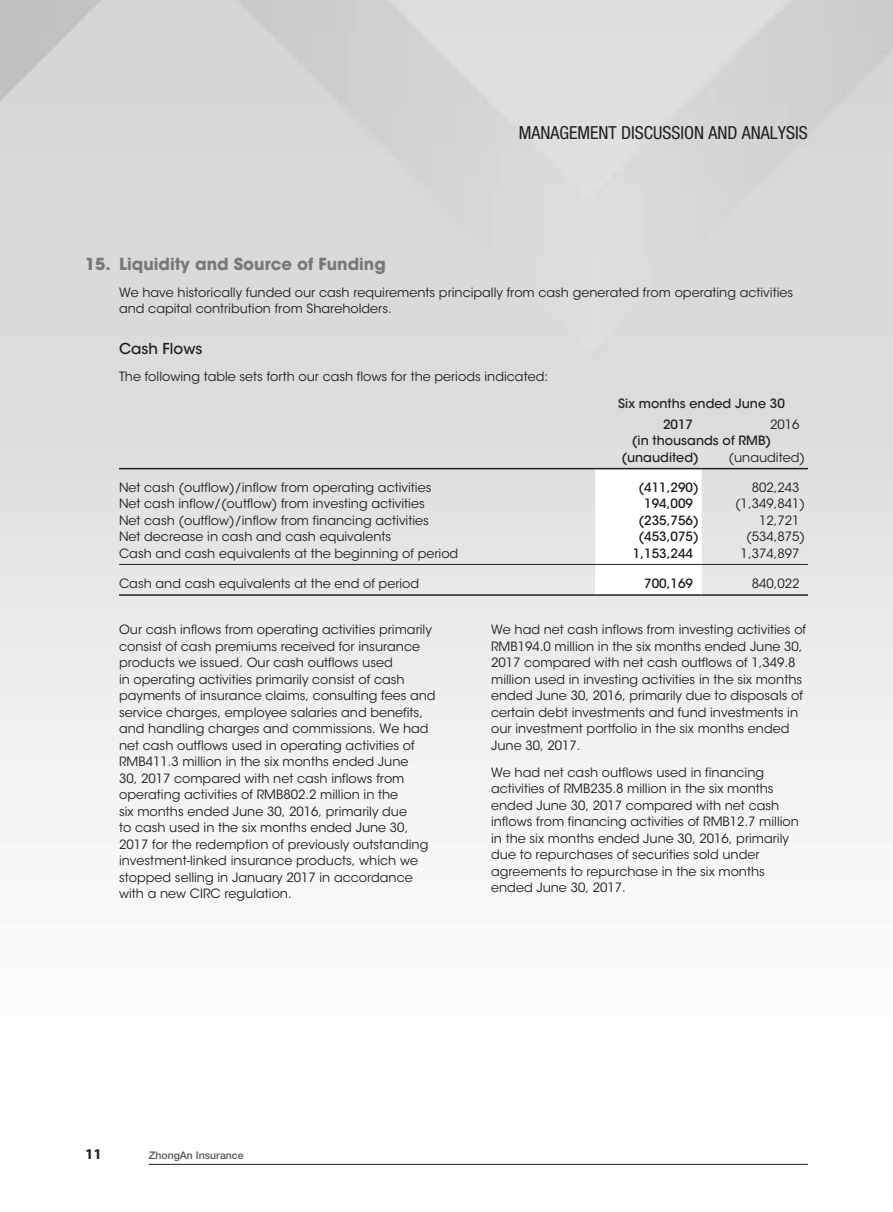
<style>
.page{position:relative;width:893px;height:1212px;background:#fff}
.page>*{position:absolute;margin:0;border:0;box-sizing:border-box;transform-origin:0 0}
.t1{font:condensed 18px "Helvetica Neue LT Std";color:#231f20}
._4__副標題{font:700 16.5px "ITC Avant Garde Std";color:#76787b}
._5__副副標題{font:500 15px "ITC Avant Garde Std";color:#231f20}
.t2{font:700 15px "Myriad Pro";color:#231f20}
._1__內文{font:12.75px/16.5px "ITC Avant Garde Std";color:#231f20}
._1__內文-2{font:500 12.75px "ITC Avant Garde Std";color:#231f20}
.t3{font:500 10.5px "Helvetica Neue LT Std";color:#57585a}
</style>
<div class="page">
<hr style="left:149px;top:1164px;width:659px;height:1px;background:#231f20">
<svg style="left:595px;top:469px;width:107px;height:125px"></svg>
<hr style="left:119px;top:468px;width:476px;height:1px;background:#231f20">
<hr style="left:595px;top:468px;width:107px;height:1px;background:#231f20">
<hr style="left:702px;top:468px;width:106px;height:1px;background:#231f20">
<hr style="left:119px;top:564px;width:476px;height:1px;background:#231f20">
<hr style="left:595px;top:564px;width:107px;height:1px;background:#231f20">
<hr style="left:702px;top:564px;width:106px;height:1px;background:#231f20">
<hr style="left:119px;top:594px;width:476px;height:2px;background:#231f20">
<hr style="left:595px;top:594px;width:107px;height:2px;background:#231f20">
<hr style="left:702px;top:594px;width:106px;height:2px;background:#231f20">
<h1 class="t1" style="left:519px;top:123px;width:291px">MANAGEMENT DISCUSSION AND ANALYSIS</h1>
<p class="_4__副標題" style="left:85px;top:253px;width:27px">15.</p>
<p class="_4__副標題" style="left:119px;top:253px;width:268px">Liquidity and Source of Funding</p>
<p class="_1__內文" style="left:119px;top:284px;width:676px">We have historically funded our cash requirements principally from cash generated from operating activities and capital contribution from Shareholders.</p>
<p class="_5__副副標題" style="left:119px;top:339px;width:85px">Cash Flows</p>
<p class="_1__內文" style="left:119px;top:368px;width:430px">The following table sets forth our cash flows for the periods indicated:</p>
<p class="_1__內文-2" style="left:618px;top:395px;width:168px">Six months ended June 30</p>
<p class="_1__內文" style="left:770px;top:416px;width:31px">2016</p>
<p class="_1__內文-2" style="left:663px;top:416px;width:32px">2017</p>
<p class="_1__內文-2" style="left:632px;top:433px;width:141px">(in thousands of RMB(</p>
<p class="_1__內文" style="left:728px;top:449px;width:78px">(unaudited(</p>
<p class="_1__內文-2" style="left:621px;top:449px;width:79px">(unaudited)</p>
<p class="_1__內文" style="left:119px;top:479px;width:314px">Net cash (outflow /) inflow from operating activities</p>
<p class="_1__內文-2" style="left:638px;top:479px;width:62px">)411,290(</p>
<p class="_1__內文" style="left:752px;top:479px;width:49px">802,243</p>
<p class="_1__內文" style="left:119px;top:496px;width:307px">Net cash inflow (/ outflow) from investing activities</p>
<p class="_1__內文-2" style="left:644px;top:496px;width:50px">194,009</p>
<p class="_1__內文" style="left:735px;top:496px;width:72px">)1,349,841(</p>
<p class="_1__內文" style="left:119px;top:512px;width:311px">Net cash (outflow /) inflow from financing activities</p>
<p class="_1__內文-2" style="left:638px;top:512px;width:62px">)235,756(</p>
<p class="_1__內文" style="left:759px;top:512px;width:42px">12,721</p>
<p class="_1__內文" style="left:119px;top:529px;width:274px">Net decrease in cash and cash equivalents</p>
<p class="_1__內文-2" style="left:638px;top:529px;width:62px">)453,075(</p>
<p class="_1__內文" style="left:746px;top:529px;width:60px">)534,875(</p>
<p class="_1__內文" style="left:119px;top:545px;width:341px">Cash and cash equivalents at the beginning of period</p>
<p class="_1__內文-2" style="left:633px;top:545px;width:62px">1,153,244</p>
<p class="_1__內文" style="left:741px;top:545px;width:60px">1,374,897</p>
<p class="_1__內文-2" style="left:644px;top:576px;width:50px">700,169</p>
<p class="_1__內文" style="left:119px;top:575px;width:302px">Cash and cash equivalents at the end of period</p>
<p class="_1__內文" style="left:119px;top:622px;width:318px">Our cash inflows from operating activities primarily consist of cash premiums received for insurance products we issued. Our cash outflows used<br>in operating activities primarily consist of cash payments of insurance claims, consulting fees and service charges, employee salaries and benefits, and handling charges and commissions. We had net cash outflows used in operating activities of RMB411.3 million in the six months ended June<br>30, 2017 compared with net cash inflows from operating activities of RMB802.2 million in the<br>six months ended June 30, 2016, primarily due<br>to cash used in the six months ended June 30, 2017 for the redemption of previously outstanding investment-linked insurance products, which we stopped selling in January 2017 in accordance with a new CIRC regulation.</p>
<p class="_1__內文" style="left:491px;top:622px;width:317px">We had net cash inflows from investing activities of RMB194.0 million in the six months ended June 30, 2017 compared with net cash outflows of 1,349.8 million used in investing activities in the six months ended June 30, 2016, primarily due to disposals of certain debt investments and fund investments in our investment portfolio in the six months ended June 30, 2017.</p>
<p class="_1__內文" style="left:752px;top:575px;width:49px">840,022</p>
<p class="_1__內文" style="left:491px;top:764px;width:309px">We had net cash outflows used in financing activities of RMB235.8 million in the six months ended June 30, 2017 compared with net cash inflows from financing activities of RMB12.7 million in the six months ended June 30, 2016, primarily due to repurchases of securities sold under agreements to repurchase in the six months ended June 30, 2017.</p>
<p class="t2" style="left:85px;top:1144px;width:18px">11</p>
<p class="t3" style="left:149px;top:1149px;width:96px">ZhongAn Insurance</p>
</div>
